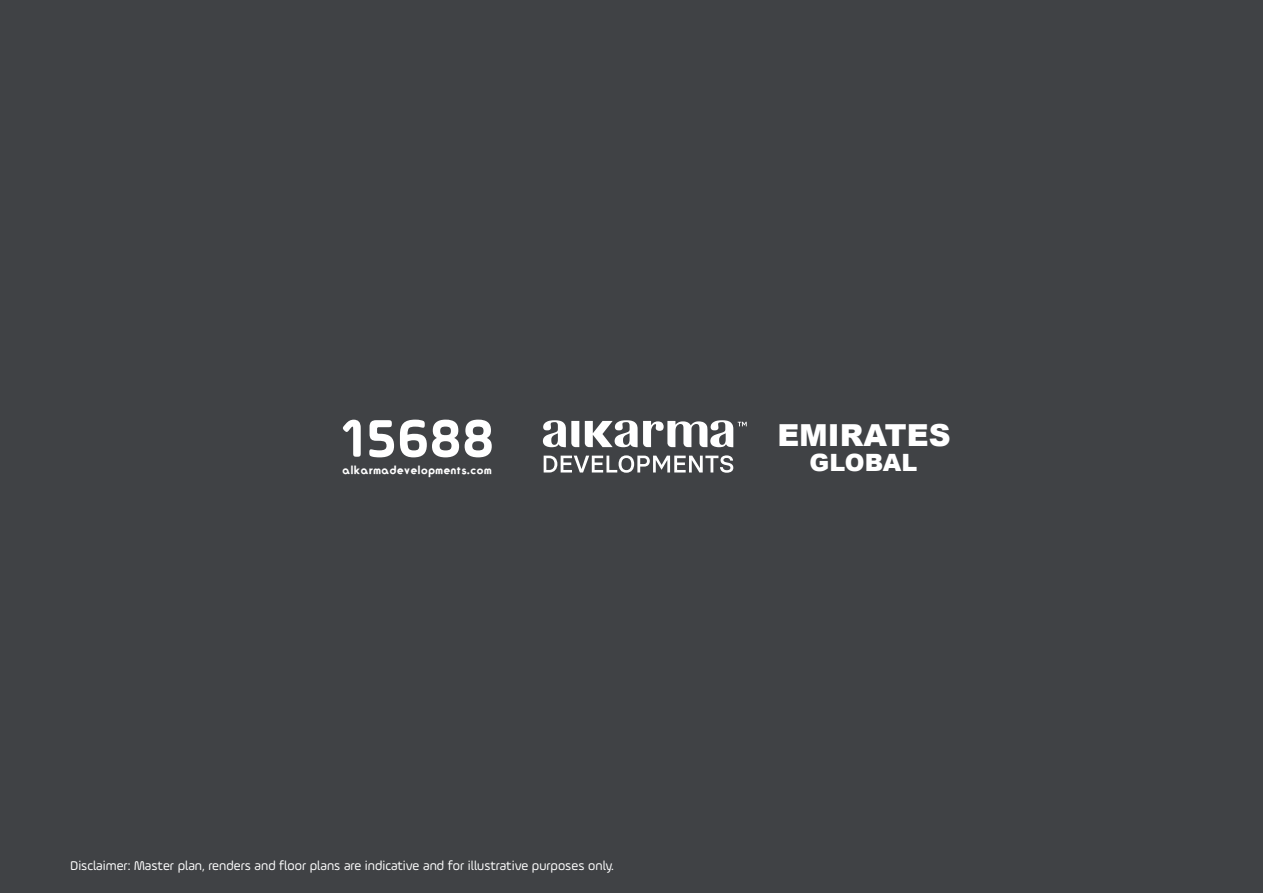
<style>
.page{position:relative;width:1263px;height:893px;background:#404245}
.page>*{position:absolute;margin:0;border:0;box-sizing:border-box;transform-origin:0 0}
.t1{font:700 56.25px "Ample Soft";color:#fff}
.t2{font:900 30.3px "Arial";color:#fff}
.t3{font:900 23.85px "Arial";color:#fff}
.t4{font:13.5px "Ample Soft";color:#fff}
.t5{font:11.55px "Alhurra";color:#fff}
</style>
<div class="page">
<svg style="left:543px;top:420px;width:36px;height:27px"></svg>
<svg style="left:585px;top:420px;width:162px;height:27px"></svg>
<svg style="left:544px;top:455px;width:189px;height:18px"></svg>
<p class="t1" style="left:342px;top:404px;width:154px">15688</p>
<p class="t5" style="left:342px;top:462px;width:151px">alkarmadevelopments.com</p>
<p class="t4" style="left:70px;top:858px;width:545px">Disclaimer: Master plan, renders and floor plans are indicative and for illustrative purposes only.</p>
<p class="t2" style="left:777px;top:413px;width:175px">EMIRATES</p>
<p class="t3" style="left:810px;top:445px;width:109px">GLOBAL</p>
</div>
